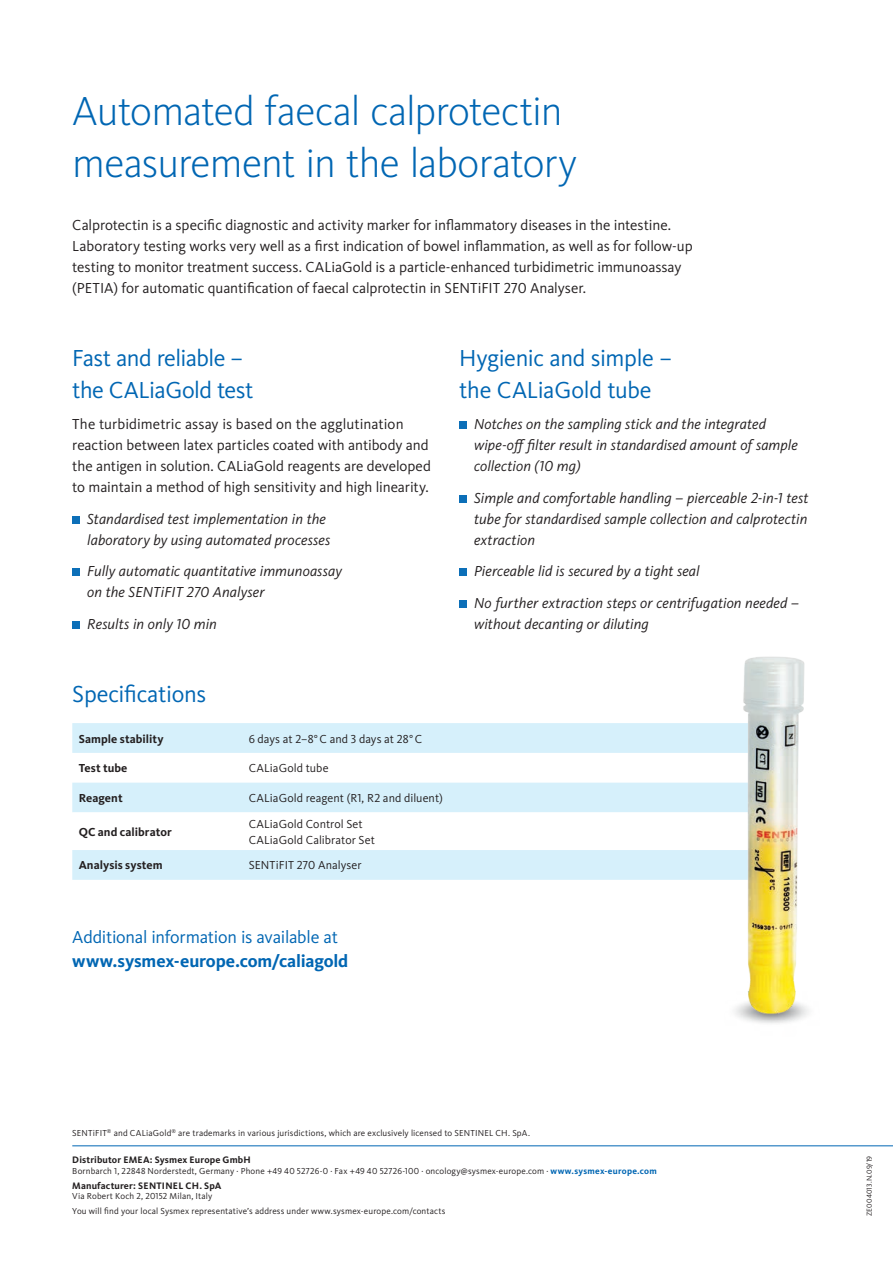
<style>
.page{position:relative;width:893px;height:1263px;background:#fff}
.page>*{position:absolute;margin:0;border:0;box-sizing:border-box;transform-origin:0 0}
.t1{font:300 42px/52.5px "Kievit Pro";letter-spacing:-.02em;color:#0166b3}
.t2{font:24px/31.5px "Kievit Pro";letter-spacing:-.015em;color:#0166b3}
.t3{font:18px "Kievit Pro";letter-spacing:-.015em;color:#0166b3}
.t4{font:700 18px "Kievit Pro";letter-spacing:-.01em;color:#0166b3}
.t5{font:15px/21px "Kievit Pro";letter-spacing:-.005em;color:#231f20}
.t6{font:italic 15px/21px "Kievit Pro";letter-spacing:.005em;color:#231f20}
.t7{font:12px/16.5px "Kievit Pro";letter-spacing:.005em;color:#231f20}
.t8{font:700 12px "Kievit Pro";letter-spacing:.005em;color:#231f20}
.t9{font:700 9.75px "Kievit Pro";letter-spacing:.015em;color:#231f20}
.t10{font:9px/15px "Kievit Pro";letter-spacing:.015em;color:#231f20}
.t11{font:7.5px "Kievit Pro";letter-spacing:.02em;color:#231f20}
.s1{font-weight:700;color:#0166b3}
</style>
<div class="page">
<svg style="left:72px;top:723px;width:646px;height:157px;fill:#d6f0fb"></svg>
<svg style="left:72px;top:812px;width:646px;height:38px"></svg>
<hr style="left:72px;top:1145px;width:821px;height:1px;background:#0167b4">
<img style="left:718px;top:657px;width:95px;height:361px">
<div style="left:72px;top:516px;width:8px;height:8px;background:#0c6fb8"></div>
<div style="left:72px;top:568px;width:8px;height:8px;background:#0c6fb8"></div>
<div style="left:72px;top:621px;width:8px;height:8px;background:#0c6fb8"></div>
<div style="left:459px;top:421px;width:8px;height:8px;background:#0c6fb8"></div>
<div style="left:459px;top:495px;width:8px;height:8px;background:#0c6fb8"></div>
<div style="left:459px;top:568px;width:8px;height:8px;background:#0c6fb8"></div>
<div style="left:459px;top:600px;width:8px;height:8px;background:#0c6fb8"></div>
<h1 class="t1" style="left:72px;top:84px;width:506px">Automated faecal calprotectin measurement in the laboratory</h1>
<p class="t5" style="left:72px;top:214px;width:622px">Calprotectin is a specific diagnostic and activity marker for inflammatory diseases in the intestine.<br>Laboratory testing works very well as a first indication of bowel inflammation, as well as for follow-up testing to monitor treatment success. CALiaGold is a particle-enhanced turbidimetric immunoassay (PETIA) for automatic quantification of faecal calprotectin in SENTiFIT 270 Analyser.</p>
<h2 class="t2" style="left:72px;top:342px;width:183px">Fast and reliable – the CALiaGold test</h2>
<p class="t5" style="left:72px;top:413px;width:360px">The turbidimetric assay is based on the agglutination reaction between latex particles coated with antibody and the antigen in solution. CALiaGold reagents are developed to maintain a method of high sensitivity and high linearity.</p>
<p class="t6" style="left:87px;top:508px;width:245px">Standardised test implementation in the laboratory by using automated processes</p>
<p class="t6" style="left:87px;top:560px;width:256px">Fully automatic quantitative immunoassay on the SENTiFIT 270 Analyser</p>
<p class="t6" style="left:87px;top:613px;width:131px">Results in only 10 min</p>
<h2 class="t2" style="left:459px;top:342px;width:214px">Hygienic and simple – the CALiaGold tube</h2>
<p class="t6" style="left:474px;top:413px;width:325px">Notches on the sampling stick and the integrated wipe-off filter result in standardised amount of sample collection (10 mg)</p>
<p class="t6" style="left:474px;top:487px;width:336px;text-align:justify">Simple and comfortable handling – pierceable 2-in-1 test tube for standardised sample collection and calprotectin extraction</p>
<p class="t6" style="left:474px;top:555px;width:327px;line-height:31.5px">Pierceable lid is secured by a tight seal<br>No further extraction steps or centrifugation needed –</p>
<p class="t6" style="left:474px;top:613px;width:176px">without decanting or diluting</p>
<h2 class="t2" style="left:72px;top:678px;width:135px">Specifications</h2>
<p class="t8" style="left:79px;top:731px;width:86px">Sample stability</p>
<p class="t7" style="left:249px;top:730px;width:175px">6 days at 2–8°C and 3 days at 28°C</p>
<p class="t8" style="left:79px;top:761px;width:50px">Test tube</p>
<p class="t7" style="left:249px;top:760px;width:81px">CALiaGold tube</p>
<p class="t8" style="left:79px;top:791px;width:46px">Reagent</p>
<p class="t7" style="left:249px;top:790px;width:196px">CALiaGold reagent (R1, R2 and diluent)</p>
<p class="t8" style="left:79px;top:824px;width:95px">QC and calibrator</p>
<p class="t7" style="left:249px;top:815px;width:128px">CALiaGold Control Set<br>CALiaGold Calibrator Set</p>
<p class="t8" style="left:79px;top:858px;width:86px">Analysis system</p>
<p class="t7" style="left:249px;top:857px;width:114px">SENTiFIT 270 Analyser</p>
<p class="t3" style="left:72px;top:926px;width:267px">Additional information is available at</p>
<p class="t4" style="left:72px;top:950px;width:278px">www.sysmex-europe.com/caliagold</p>
<p class="t10" style="left:72px;top:1125px;width:459px">SENTiFIT<sup>®</sup> and CALiaGold<sup>®</sup> are trademarks in various jurisdictions, which are exclusively licensed to SENTINEL CH. SpA.</p>
<p class="t9" style="left:72px;top:1154px;width:180px">Distributor EMEA: Sysmex Europe GmbH</p>
<p class="t10" style="left:72px;top:1163px;width:586px">Bornbarch 1, 22848 Norderstedt, Germany · Phone +49 40 52726-0 · Fax +49 40 52726-100 · oncology@sysmex-europe.com · <span class="s1">www.sysmex-europe.com</span></p>
<p class="t9" style="left:72px;top:1179px;width:151px">Manufacturer: SENTINEL CH. SpA</p>
<p class="t10" style="left:72px;top:1188px;width:375px">Via Robert Koch 2, 20152 Milan, Italy<br>You will find your local Sysmex representative’s address under www.sysmex-europe.com/contacts</p>
<p class="t11" style="left:865px;top:1216px;width:62px;rotate:-90deg">ZE004013.N.09/19</p>
</div>
